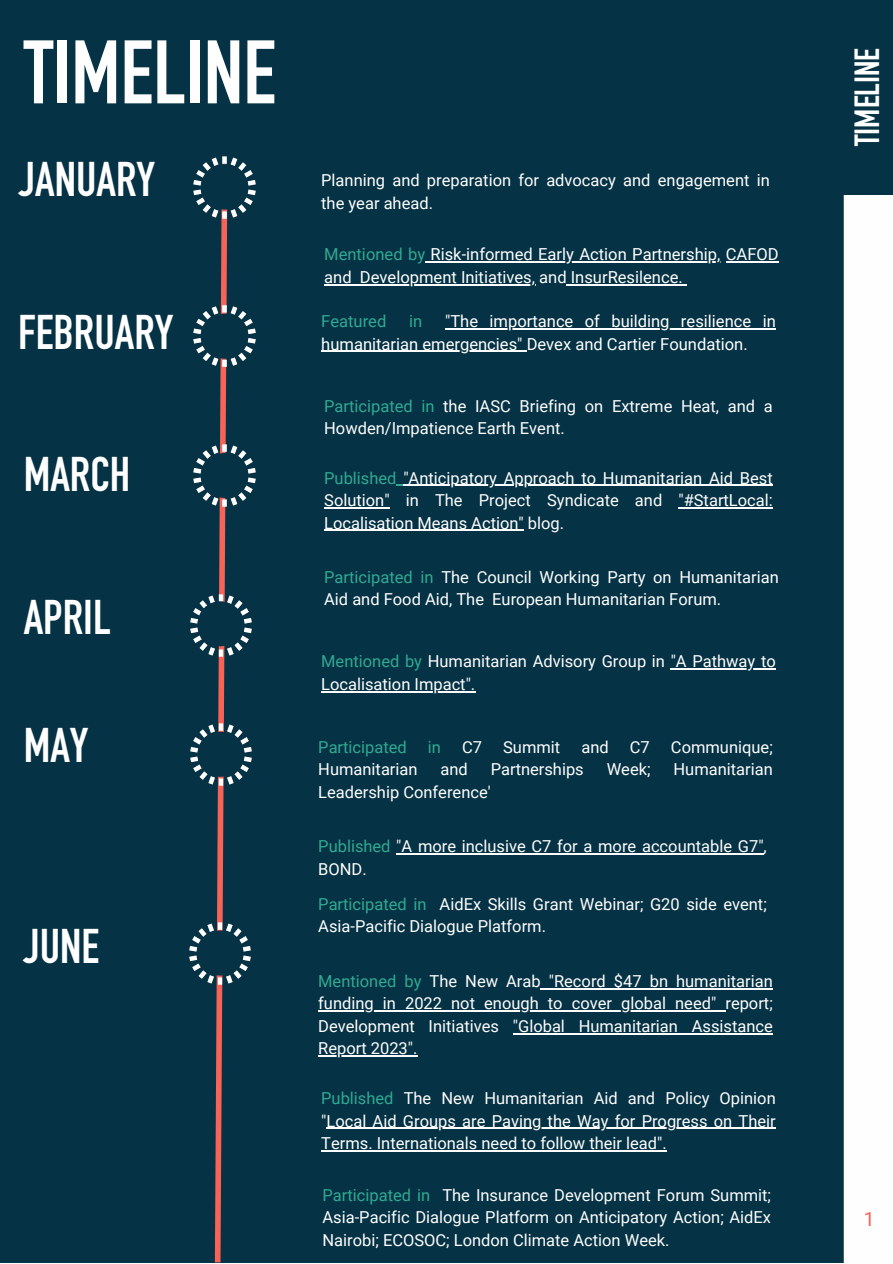
<style>
.page{position:relative;width:893px;height:1264px;background:#fff}
.page>*{position:absolute;margin:0;border:0;box-sizing:border-box;transform-origin:0 0}
.t1{font:700 88.35px "DIN Condensed";color:#fefefe}
.t2{font:700 48px "DIN Condensed";color:#fff}
.t3{font:700 34.5px "DIN Condensed";color:#fff}
.t4{font:19.5px "Roboto";color:#f76357}
.t5{font:16.5px/22.5px "Roboto";color:#fefefe}
.t6{font:16.5px/22.5px "Roboto";color:#fff}
.t7{font:16.5px "Roboto";color:#30aa93}
.s1{color:#30aa93}
</style>
<div class="page">
<div style="left:0;top:0;width:892px;height:195px;background:#053244"></div>
<div style="left:0;top:195px;width:843px;height:1067px;background:#053244"></div>
<svg style="left:212px;top:235px;width:18px;height:1027px"></svg>
<div style="left:437px;top:180px;width:52px;height:53px;background:#053244;border-radius:50%"></div>
<img style="left:191px;top:156px;width:67px;height:79px">
<img style="left:191px;top:288px;width:67px;height:96px">
<img style="left:191px;top:428px;width:67px;height:95px">
<img style="left:187px;top:577px;width:68px;height:96px">
<img style="left:187px;top:706px;width:68px;height:96px">
<img style="left:186px;top:905px;width:68px;height:96px">
<div style="left:202px;top:165px;width:45px;height:45px;background:#053244;border-radius:50%"></div>
<hr style="left:425px;top:261px;width:295px;height:2px;background:#fefefe">
<hr style="left:725px;top:261px;width:53px;height:2px;background:#fefefe">
<svg style="left:324px;top:284px;width:36px;height:1px"></svg>
<hr style="left:360px;top:284px;width:175px;height:1px;background:#fefefe">
<hr style="left:566px;top:284px;width:116px;height:1px;background:#fefefe">
<hr style="left:445px;top:328px;width:330px;height:1px;background:#fff">
<hr style="left:321px;top:350px;width:205px;height:2px;background:#fff">
<svg style="left:396px;top:484px;width:7px;height:2px"></svg>
<hr style="left:403px;top:484px;width:369px;height:2px;background:#fefefe">
<hr style="left:324px;top:507px;width:65px;height:1px;background:#fefefe">
<hr style="left:678px;top:507px;width:94px;height:1px;background:#fefefe">
<hr style="left:324px;top:529px;width:200px;height:2px;background:#fefefe">
<hr style="left:670px;top:668px;width:105px;height:1px;background:#fefefe">
<hr style="left:321px;top:691px;width:154px;height:1px;background:#fefefe">
<hr style="left:396px;top:853px;width:367px;height:1px;background:#fefefe">
<div style="left:202px;top:314px;width:45px;height:45px;background:#053244;border-radius:50%"></div>
<div style="left:202px;top:453px;width:45px;height:45px;background:#053244;border-radius:50%"></div>
<div style="left:197px;top:601px;width:45px;height:45px;background:#053244;border-radius:50%"></div>
<div style="left:197px;top:731px;width:45px;height:45px;background:#053244;border-radius:50%"></div>
<div style="left:197px;top:930px;width:45px;height:45px;background:#053244;border-radius:50%"></div>
<hr style="left:326px;top:1127px;width:449px;height:1px;background:#fefefe">
<hr style="left:321px;top:1150px;width:345px;height:1px;background:#fefefe">
<hr style="left:540px;top:988px;width:232px;height:1px;background:#fefefe">
<hr style="left:318px;top:1010px;width:407px;height:1px;background:#fefefe">
<hr style="left:513px;top:1033px;width:259px;height:1px;background:#fefefe">
<hr style="left:318px;top:1055px;width:99px;height:1px;background:#fefefe">
<p class="t1" style="left:24px;top:40px;width:253px">TIMELINE</p>
<p class="t2" style="left:19px;top:162px;width:137px">JANUARY</p>
<p class="t2" style="left:18px;top:314px;width:157px">FEBRUARY</p>
<p class="t2" style="left:24px;top:456px;width:108px">MARCH</p>
<p class="t2" style="left:24px;top:599px;width:88px">APRIL</p>
<p class="t2" style="left:24px;top:728px;width:66px">MAY</p>
<p class="t2" style="left:24px;top:928px;width:77px">JUNE</p>
<p class="t6" style="left:321px;top:169px;width:450px">Planning and preparation for advocacy and engagement in the year ahead.</p>
<p class="t5" style="left:324px;top:243px;width:456px"><span class="s1">Mentioned by</span> Risk-informed Early Action Partnership, CAFOD and Development Initiatives, and InsurResilence.</p>
<p class="t7" style="left:321px;top:312px;width:67px">Featured</p>
<p class="t7" style="left:409px;top:312px;width:15px">in</p>
<p class="t6" style="left:321px;top:310px;width:456px;text-indent:124px">"The importance of building resilience in humanitarian emergencies" Devex and Cartier Foundation.</p>
<p class="t5" style="left:324px;top:394px;width:450px"><span class="s1">Participated in</span> the IASC Briefing on Extreme Heat, and a<br>Howden/Impatience Earth Event.</p>
<p class="t5" style="left:324px;top:466px;width:450px;text-align:justify"><span class="s1">Published</span> "Anticipatory Approach to Humanitarian Aid Best Solution" in The Project Syndicate and "#StartLocal:<br>Localisation Means Action" blog.</p>
<p class="t6" style="left:324px;top:565px;width:456px"><span class="s1">Participated in</span> The Council Working Party on Humanitarian<br>Aid and Food Aid, The European Humanitarian Forum.</p>
<p class="t5" style="left:321px;top:650px;width:456px"><span class="s1">Mentioned by</span> Humanitarian Advisory Group in "A Pathway to<br>Localisation Impact".</p>
<p class="t7" style="left:318px;top:737px;width:90px">Participated</p>
<p class="t7" style="left:428px;top:737px;width:15px">in</p>
<p class="t5" style="left:462px;top:736px;width:21px">C7</p>
<p class="t5" style="left:503px;top:736px;width:59px">Summit</p>
<p class="t5" style="left:581px;top:736px;width:29px">and</p>
<p class="t5" style="left:629px;top:736px;width:21px">C7</p>
<p class="t5" style="left:671px;top:736px;width:103px">Communique;</p>
<p class="t5" style="left:318px;top:758px;width:101px">Humanitarian</p>
<p class="t5" style="left:440px;top:758px;width:29px">and</p>
<p class="t5" style="left:490px;top:758px;width:94px">Partnerships</p>
<p class="t5" style="left:606px;top:758px;width:45px">Week;</p>
<p class="t5" style="left:673px;top:758px;width:101px">Humanitarian</p>
<p class="t5" style="left:318px;top:781px;width:174px">Leadership Conference'</p>
<p class="t5" style="left:318px;top:835px;width:450px"><span class="s1">Published</span> "A more inclusive C7 for a more accountable G7",<br>BOND.</p>
<p class="t5" style="left:318px;top:892px;width:450px"><span class="s1">Participated in</span> AidEx Skills Grant Webinar; G20 side event;<br>Asia-Pacific Dialogue Platform.</p>
<p class="t5" style="left:318px;top:970px;width:456px;text-align:justify"><span class="s1">Mentioned by</span> The New Arab "Record $47 bn humanitarian funding in 2022 not enough to cover global need" report; Development Initiatives "Global Humanitarian Assistance Report 2023".</p>
<p class="t5" style="left:321px;top:1087px;width:456px;text-align:justify"><span class="s1">Published</span> The New Humanitarian Aid and Policy Opinion "Local Aid Groups are Paving the Way for Progress on Their Terms. Internationals need to follow their lead".</p>
<p class="t5" style="left:322px;top:1183px;width:450px;text-align:justify"><span class="s1">Participated in</span> The Insurance Development Forum Summit; Asia-Pacific Dialogue Platform on Anticipatory Action; AidEx Nairobi; ECOSOC; London Climate Action Week.</p>
<p class="t3" style="left:854px;top:146px;width:100px;rotate:-90deg">TIMELINE</p>
<p class="t4" style="left:863px;top:1207px;width:12px">1</p>
</div>
